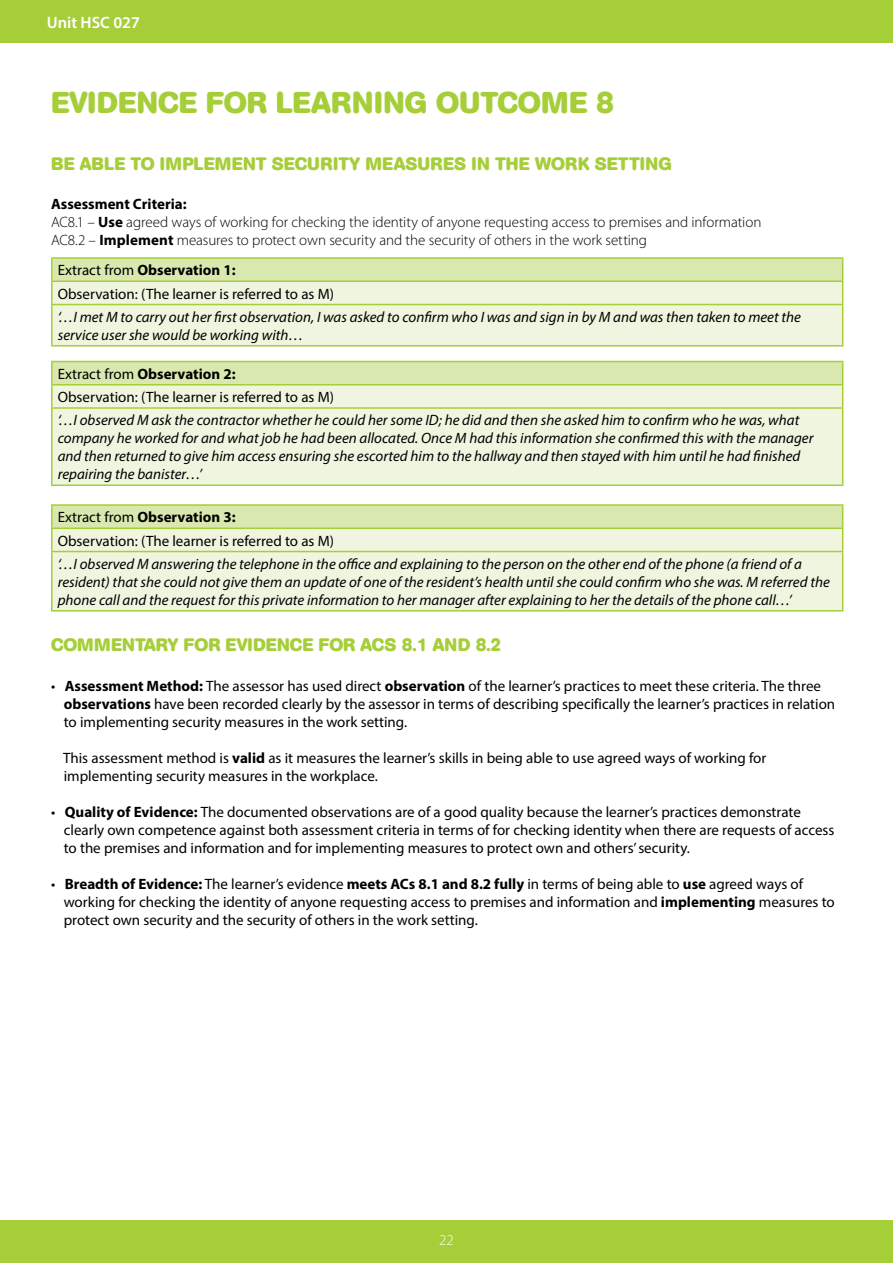
<style>
.page{position:relative;width:893px;height:1263px;background:#fff}
.page>*{position:absolute;margin:0;border:0;box-sizing:border-box;transform-origin:0 0}
.t1{font:700 30px "AG Book Rounded";color:#a6ce39}
.t2{font:700 18px "AG Book Rounded";color:#a6ce39}
.t3{font:600 16.5px "Myriad Pro";color:#fff}
.t4{font:15px/18px "Myriad Pro";color:#000}
.t5{font:italic 15px/18px "Myriad Pro";color:#000}
.t6{font:300 15px/18px "Myriad Pro";letter-spacing:-.005em;color:#000}
.t7{font:300 15px "Myriad Pro";color:#fff}
.s1{font-weight:700}
</style>
<div class="page">
<div style="left:0;top:0;width:893px;height:43px;background:#a6ce39"></div>
<div style="left:0;top:1220px;width:893px;height:43px;background:#a6ce39"></div>
<div style="left:52px;top:258px;width:791px;height:23px;background:#d9e8ae"></div>
<div style="left:53px;top:282px;width:789px;height:63px;background:#eff5de"></div>
<hr style="left:51px;top:257px;width:792px;height:2px;background:#a6ce39">
<hr style="left:51px;top:259px;width:2px;height:21px;background:#a6ce39">
<hr style="left:51px;top:280px;width:792px;height:2px;background:#a6ce39">
<hr style="left:51px;top:282px;width:2px;height:22px;background:#a6ce39">
<svg style="left:842px;top:259px;width:1px;height:45px"></svg>
<hr style="left:51px;top:304px;width:792px;height:1px;background:#a6ce39">
<hr style="left:51px;top:305px;width:2px;height:40px;background:#a6ce39">
<hr style="left:842px;top:305px;width:1px;height:40px;background:#a6ce39">
<hr style="left:51px;top:345px;width:792px;height:1px;background:#a6ce39">
<div style="left:52px;top:361px;width:791px;height:24px;background:#d9e8ae"></div>
<div style="left:53px;top:385px;width:789px;height:99px;background:#eff5de"></div>
<hr style="left:51px;top:361px;width:792px;height:1px;background:#a6ce39">
<hr style="left:51px;top:362px;width:2px;height:22px;background:#a6ce39">
<hr style="left:51px;top:384px;width:792px;height:1px;background:#a6ce39">
<hr style="left:51px;top:385px;width:2px;height:22px;background:#a6ce39">
<svg style="left:842px;top:362px;width:1px;height:45px"></svg>
<hr style="left:51px;top:407px;width:792px;height:2px;background:#a6ce39">
<hr style="left:51px;top:409px;width:2px;height:75px;background:#a6ce39">
<hr style="left:842px;top:409px;width:1px;height:75px;background:#a6ce39">
<hr style="left:51px;top:484px;width:792px;height:2px;background:#a6ce39">
<div style="left:52px;top:505px;width:791px;height:23px;background:#d9e8ae"></div>
<div style="left:53px;top:529px;width:789px;height:81px;background:#eff5de"></div>
<hr style="left:51px;top:504px;width:792px;height:2px;background:#a6ce39">
<hr style="left:51px;top:506px;width:2px;height:21px;background:#a6ce39">
<hr style="left:51px;top:527px;width:792px;height:2px;background:#a6ce39">
<hr style="left:51px;top:529px;width:2px;height:22px;background:#a6ce39">
<svg style="left:842px;top:506px;width:1px;height:45px"></svg>
<hr style="left:51px;top:551px;width:792px;height:1px;background:#a6ce39">
<hr style="left:51px;top:552px;width:2px;height:58px;background:#a6ce39">
<hr style="left:842px;top:552px;width:1px;height:58px;background:#a6ce39">
<hr style="left:51px;top:610px;width:792px;height:1px;background:#a6ce39">
<p class="t3" style="left:47px;top:12px;width:95px">Unit HSC 027</p>
<h1 class="t1" style="left:51px;top:85px;width:56px">EVIDENCE</h1>
<h1 class="t1" style="left:206px;top:85px;width:21px">FOR</h1>
<h1 class="t1" style="left:276px;top:85px;width:37px">LEARNIN</h1>
<h1 class="t1" style="left:405px;top:85px;width:77px">G OUTCOME</h1>
<h1 class="t1" style="left:596px;top:85px;width:20px">8</h1>
<p class="t2" style="left:51px;top:153px;width:122px">BEABLETOIMPLEMENT</p>
<p class="t2" style="left:272px;top:153px;width:12px">SECURIT</p>
<p class="t2" style="left:350px;top:153px;width:30px">Y MEASURES</p>
<p class="t2" style="left:471px;top:153px;width:37px">IN THE</p>
<p class="t2" style="left:535px;top:153px;width:15px">WORK</p>
<p class="t2" style="left:595px;top:153px;width:12px">SETTIN</p>
<p class="t2" style="left:658px;top:153px;width:15px">G</p>
<p class="t6" style="left:51px;top:195px;width:712px"><span class="s1">Assessment Criteria:<br></span>AC8.1 – <span class="s1">Use</span> agreed ways of working for checking the identity of anyone requesting access to premises and information<br>AC8.2 – <span class="s1">Implement</span> measures to protect own security and the security of others in the work setting</p>
<p class="t4" style="left:58px;top:258px;width:278px;line-height:23.2px">Extract from <span class="s1">Observation 1:<br></span>Observation: (The learner is referred to as M)</p>
<p class="t5" style="left:58px;top:307px;width:745px">‘…I met M to carry out her first observation, I was asked to confirm who I was and sign in by M and was then taken to meet the service user she would be working with…</p>
<p class="t4" style="left:58px;top:362px;width:278px;line-height:23.2px">Extract from <span class="s1">Observation 2:<br></span>Observation: (The learner is referred to as M)</p>
<p class="t5" style="left:58px;top:411px;width:757px">‘…I observed M ask the contractor whether he could her some ID; he did and then she asked him to confirm who he was, what company he worked for and what job he had been allocated. Once M had this information she confirmed this with the manager and then returned to give him access ensuring she escorted him to the hallway and then stayed with him until he had finished repairing the banister…’</p>
<p class="t4" style="left:58px;top:505px;width:278px;line-height:23.2px">Extract from <span class="s1">Observation 3:<br></span>Observation: (The learner is referred to as M)</p>
<p class="t5" style="left:58px;top:554px;width:774px">‘…I observed M answering the telephone in the office and explaining to the person on the other end of the phone (a friend of a resident) that she could not give them an update of one of the resident’s health until she could confirm who she was. M referred the phone call and the request for this private information to her manager after explaining to her the details of the phone call…’</p>
<p class="t2" style="left:51px;top:635px;width:396px">COMMENTARY FOR EVIDENCE FOR ACS 8.1 AND</p>
<p class="t2" style="left:476px;top:635px;width:27px">8.2</p>
<p class="t4" style="left:64px;top:677px;width:773px;text-indent:-13px">• <span class="s1">Assessment Method:</span> The assessor has used direct <span class="s1">observation</span> of the learner’s practices to meet these criteria. The three <span class="s1">observations</span> have been recorded clearly by the assessor in terms of describing specifically the learner’s practices in relation to implementing security measures in the work setting.</p>
<p class="t4" style="left:63px;top:749px;width:705px">This assessment method is <span class="s1">valid</span> as it measures the learner’s skills in being able to use agreed ways of working for implementing security measures in the workplace.</p>
<p class="t4" style="left:64px;top:803px;width:772px;text-indent:-13px">• <span class="s1">Quality of Evidence:</span> The documented observations are of a good quality because the learner’s practices demonstrate clearly own competence against both assessment criteria in terms of for checking identity when there are requests of access to the premises and information and for implementing measures to protect own and others’ security.</p>
<p class="t4" style="left:64px;top:875px;width:773px;text-indent:-13px">• <span class="s1">Breadth of Evidence:</span> The learner’s evidence <span class="s1">meets ACs 8.1 and 8.2 fully</span> in terms of being able to <span class="s1">use</span> agreed ways of working for checking the identity of anyone requesting access to premises and information and <span class="s1">implementing</span> measures to protect own security and the security of others in the work setting.</p>
<p class="t7" style="left:439px;top:1232px;width:16px">22</p>
</div>
